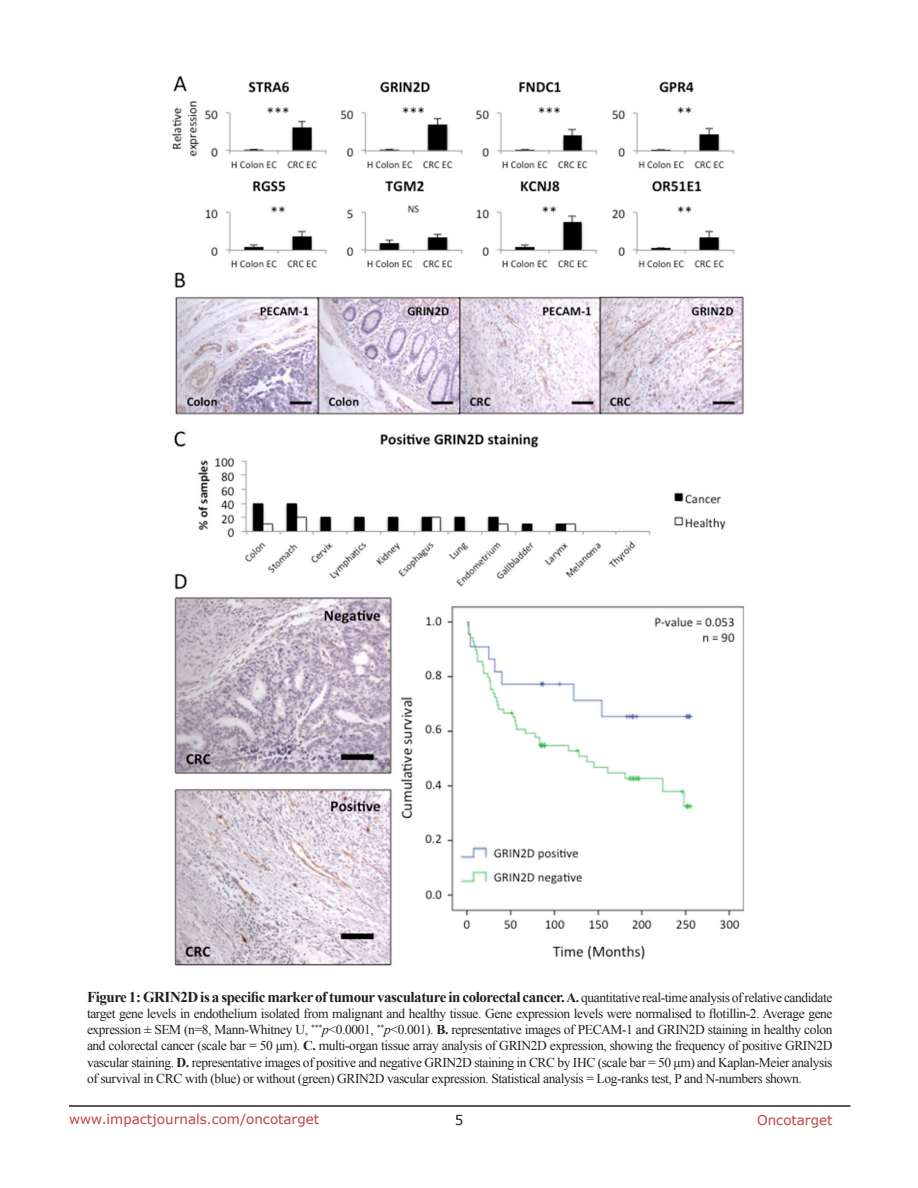
<style>
.page{position:relative;width:918px;height:1188px;background:#fff}
.page>*{position:absolute;margin:0;border:0;box-sizing:border-box;transform-origin:0 0}
.figuretext{font:700 15px "Times New Roman";letter-spacing:-.03em;color:#231f20}
.figuretext-2{font:13.5px/16.2px "Times New Roman";letter-spacing:-.03em;color:#231f20;text-align:justify}
.t1{font:13.5px "Verdana";color:#c24141}
.t2{font:13.5px "Verdana";color:#231f20}
.s1{font-size:13.5px}
.s2{font-weight:400;font-size:13.5px}
.s3{font-style:italic}
.s4{font-weight:700}
</style>
<div class="page">
<hr style="left:69px;top:1105px;width:781px;height:2px;background:#231f20">
<img style="left:172px;top:75px;width:573px;height:891px">
<p class="figuretext" style="left:87px;top:986px;width:747px">Figure 1: GRIN2D is a specific marker of tumour vasculature in colorectal cancer. <span class="s1">A.</span> <span class="s2">quantitative real-time analysis of relative candidate</span></p>
<p class="figuretext-2" style="left:87px;top:1005px;width:747px">target gene levels in endothelium isolated from malignant and healthy tissue. Gene expression levels were normalised to flotillin-2. Average gene expression ± SEM (n=8, Mann-Whitney U, <sup>***</sup><span class="s3">p</span>&lt;0.0001, <sup>**</sup><span class="s3">p</span>&lt;0.001). <span class="s4">B.</span> representative images of PECAM-1 and GRIN2D staining in healthy colon and colorectal cancer (scale bar = 50 μm). <span class="s4">C.</span> multi-organ tissue array analysis of GRIN2D expression, showing the frequency of positive GRIN2D vascular staining. <span class="s4">D.</span> representative images of positive and negative GRIN2D staining in CRC by IHC (scale bar = 50 μm) and Kaplan-Meier analysis of survival in CRC with (blue) or without (green) GRIN2D vascular expression. Statistical analysis = Log-ranks test, P and N-numbers shown.</p>
<p class="t1" style="left:69px;top:1110px;width:252px">www.impactjournals.com/oncotarget</p>
<p class="t2" style="left:455px;top:1111px;width:10px">5</p>
<p class="t1" style="left:757px;top:1111px;width:77px">Oncotarget</p>
</div>
